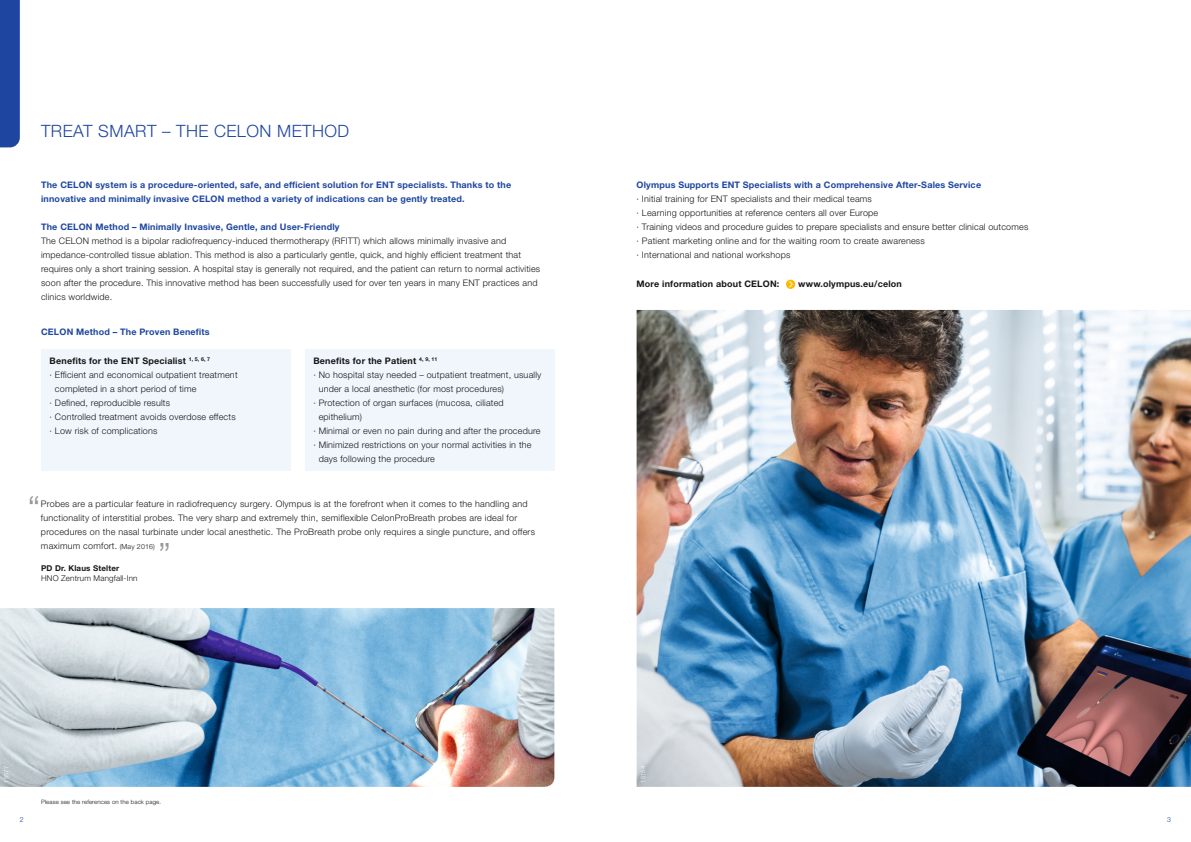
<style>
.page{position:relative;width:1191px;height:842px;background:#fff}
.page>*{position:absolute;margin:0;border:0;box-sizing:border-box;transform-origin:0 0}
.t1{font:300 33.8px "Helvetica Neue LT Pro";color:#989899}
.t2{font:300 17px "Helvetica Neue LT Pro";letter-spacing:.025em;color:#1e46a1}
.t3{font:300 9px/14px "Helvetica Neue LT Pro";letter-spacing:.02em;color:#151616}
.t4{font:700 9px/14px "Helvetica Neue LT Pro";letter-spacing:.02em;color:#1e46a1}
.t5{font:700 9px "Helvetica Neue LT Pro";letter-spacing:.02em;color:#151616}
.t6{font:300 8px "Helvetica Neue LT Pro";letter-spacing:.02em;color:#151616}
.t7{font:700 8px "Helvetica Neue LT Pro";letter-spacing:.02em;color:#151616}
.t8{font:300 7px "Helvetica Neue LT Pro";color:#1e46a1}
.t9{font:300 6px "Helvetica Neue LT Pro";letter-spacing:.02em;color:#151616}
.t10{font:300 6px "Helvetica Neue LT Pro";color:#fff}
.s1{font-size:7px}
</style>
<div class="page">
<div style="left:0;top:0;width:20px;height:147px;background:#1e46a1"></div>
<svg style="left:786px;top:280px;width:9px;height:9px"></svg>
<img style="left:636px;top:310px;width:555px;height:477px">
<div style="left:305px;top:349px;width:249px;height:122px;background:#f1f6fd"></div>
<div style="left:41px;top:349px;width:250px;height:122px;background:#f1f6fd"></div>
<img style="left:0;top:608px;width:554px;height:179px">
<h2 class="t2" style="left:41px;top:121px;width:309px">TREAT SMART – THE CELON METHOD</h2>
<p class="t4" style="left:41px;top:177px;width:472px">The CELON system is a procedure-oriented, safe, and efficient solution for ENT specialists. Thanks to the innovative and minimally invasive CELON method a variety of indications can be gently treated.</p>
<p class="t4" style="left:41px;top:219px;width:300px">The CELON Method – Minimally Invasive, Gentle, and User-Friendly</p>
<p class="t3" style="left:41px;top:233px;width:500px">The CELON method is a bipolar radiofrequency-induced thermotherapy (RFITT) which allows minimally invasive and impedance-controlled tissue ablation. This method is also a particularly gentle, quick, and highly efficient treatment that requires only a short training session. A hospital stay is generally not required, and the patient can return to normal activities soon after the procedure. This innovative method has been successfully used for over ten years in many ENT practices and clinics worldwide.</p>
<p class="t4" style="left:41px;top:325px;width:170px">CELON Method – The Proven Benefits</p>
<p class="t5" style="left:50px;top:355px;width:162px">Benefits for the ENT Specialist <sup>1,</sup> <sup>5,</sup> <sup>6,</sup> <sup>7</sup></p>
<p class="t3" style="left:50px;top:368px;width:189px">∙ Efficient and economical outpatient treatment</p>
<p class="t3" style="left:55px;top:382px;width:143px">completed in a short period of time</p>
<p class="t3" style="left:50px;top:396px;width:122px">∙ Defined, reproducible results</p>
<p class="t3" style="left:50px;top:410px;width:187px">∙ Controlled treatment avoids overdose effects</p>
<p class="t3" style="left:50px;top:424px;width:109px">∙ Low risk of complications</p>
<p class="t5" style="left:313px;top:355px;width:126px">Benefits for the Patient <sup>4,</sup> <sup>9,</sup> <sup>11</sup></p>
<p class="t3" style="left:313px;top:368px;width:229px">∙ No hospital stay needed – outpatient treatment, usually</p>
<p class="t3" style="left:319px;top:382px;width:187px">under a local anesthetic (for most procedures)</p>
<p class="t3" style="left:313px;top:396px;width:192px">∙ Protection of organ surfaces (mucosa, ciliated</p>
<p class="t3" style="left:319px;top:410px;width:45px">epithelium)</p>
<p class="t3" style="left:313px;top:424px;width:229px">∙ Minimal or even no pain during and after the procedure</p>
<p class="t3" style="left:313px;top:438px;width:220px">∙ Minimized restrictions on your normal activities in the</p>
<p class="t3" style="left:319px;top:452px;width:118px">days following the procedure</p>
<h1 class="t1" style="left:28px;top:487px;width:14px">“</h1>
<p class="t3" style="left:41px;top:497px;width:495px">Probes are a particular feature in radiofrequency surgery. Olympus is at the forefront when it comes to the handling and functionality of interstitial probes. The very sharp and extremely thin, semiflexible CelonProBreath probes are ideal for procedures on the nasal turbinate under local anesthetic. The ProBreath probe only requires a single puncture, and offers maximum comfort. <span class="s1">(May 2016)</span></p>
<h1 class="t1" style="left:171px;top:560px;width:14px;rotate:-180deg">“</h1>
<p class="t7" style="left:41px;top:563px;width:80px">PD Dr. Klaus Stelter</p>
<p class="t6" style="left:41px;top:574px;width:98px">HNO Zentrum Mangfall-Inn</p>
<p class="t4" style="left:636px;top:177px;width:346px">Olympus Supports ENT Specialists with a Comprehensive After-Sales Service</p>
<p class="t3" style="left:636px;top:191px;width:393px">· Initial training for ENT specialists and their medical teams<br>· Learning opportunities at reference centers all over Europe<br>· Training videos and procedure guides to prepare specialists and ensure better clinical outcomes · Patient marketing online and for the waiting room to create awareness<br>· International and national workshops</p>
<p class="t5" style="left:636px;top:278px;width:144px">More information about CELON:</p>
<p class="t5" style="left:798px;top:278px;width:105px">www.olympus.eu/celon</p>
<p class="t10" style="left:3px;top:783px;width:18px;rotate:-90deg">15577</p>
<p class="t9" style="left:41px;top:798px;width:121px">Please see the references on the back page.</p>
<p class="t10" style="left:639px;top:783px;width:18px;rotate:-90deg">15154</p>
<p class="t8" style="left:20px;top:815px;width:5px">2</p>
<p class="t8" style="left:1167px;top:815px;width:5px">3</p>
</div>
